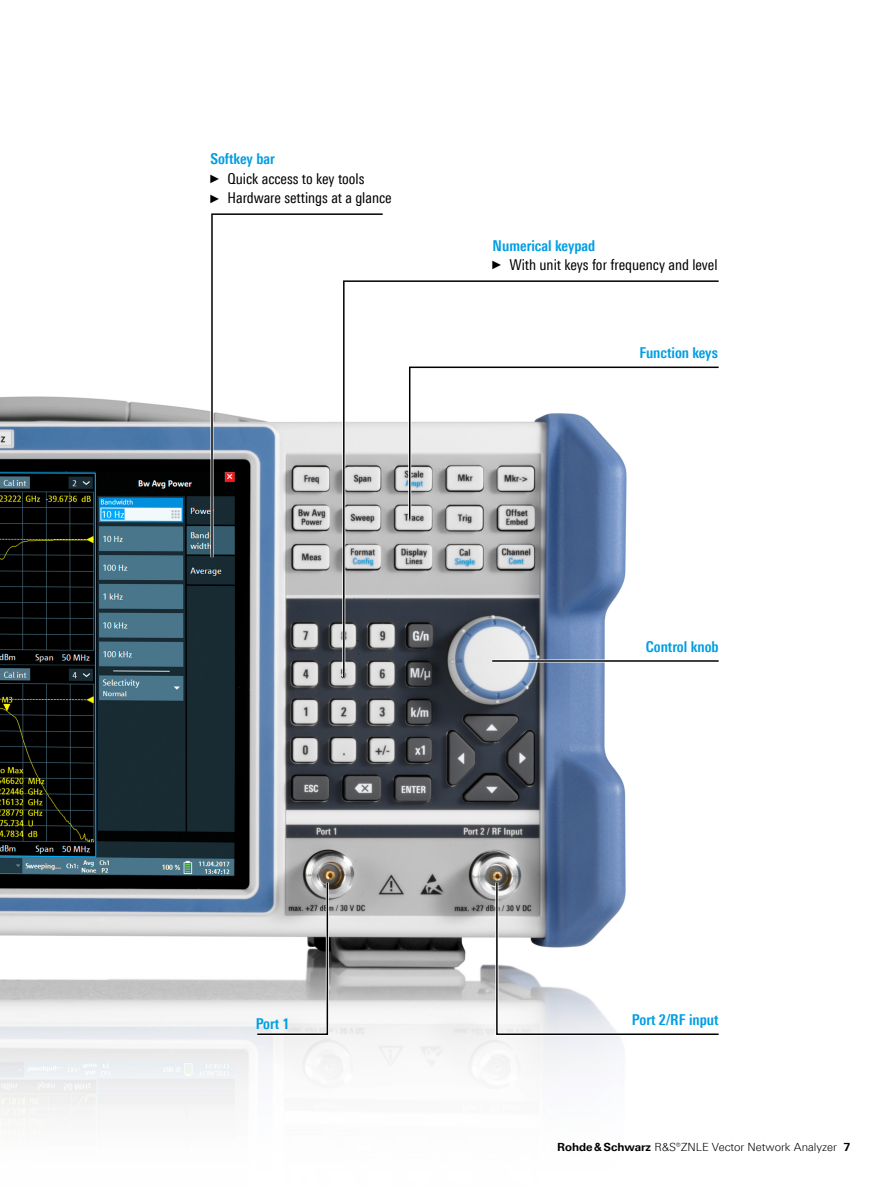
<style>
.page{position:relative;width:893px;height:1191px;background:#fff}
.page>*{position:absolute;margin:0;border:0;box-sizing:border-box;transform-origin:0 0}
.t1{font:15px "Linotype Univers 420 Cn";color:#000}
._10_pt_cond_Uebersch{font:700 15px "Linotype Univers 620 Cn";color:#009ee3}
.t2{font:300 11.25px "Linotype Univers 330";color:#000}
.s1{font-family:"Arial Narrow";font-size:12px}
.s2{font-family:"Linotype Univers 630";font-weight:700}
</style>
<div class="page">
<img style="left:0;top:396px;width:626px;height:728px">
<svg style="left:210px;top:213px;width:173px;height:346px"></svg>
<svg style="left:342px;top:280px;width:377px;height:398px"></svg>
<svg style="left:494px;top:879px;width:225px;height:158px"></svg>
<svg style="left:254px;top:879px;width:76px;height:158px"></svg>
<hr style="left:492px;top:659px;width:227px;height:3px;background:#fff">
<hr style="left:492px;top:660px;width:227px;height:1px;background:#000">
<svg style="left:407px;top:364px;width:312px;height:158px"></svg>
<svg style="left:408px;top:366px;width:311px;height:154px"></svg>
<p class="_10_pt_cond_Uebersch" style="left:210px;top:150px;width:66px">Softkey bar</p>
<p class="t1" style="left:210px;top:170px;width:155px"><span class="s1">►</span> Quick access to key tools</p>
<p class="t1" style="left:210px;top:189px;width:183px"><span class="s1">►</span> Hardware settings at a glance</p>
<p class="_10_pt_cond_Uebersch" style="left:493px;top:236px;width:104px">Numerical keypad</p>
<p class="t1" style="left:493px;top:256px;width:226px"><span class="s1">►</span> With unit keys for frequency and level</p>
<p class="_10_pt_cond_Uebersch" style="left:639px;top:343px;width:80px">Function keys</p>
<p class="_10_pt_cond_Uebersch" style="left:646px;top:638px;width:74px">Control knob</p>
<p class="_10_pt_cond_Uebersch" style="left:256px;top:1014px;width:35px">Port 1</p>
<p class="_10_pt_cond_Uebersch" style="left:632px;top:1010px;width:88px">Port 2/RF input</p>
<p class="t2" style="left:557px;top:1140px;width:295px"><span class="s2">Rohde&amp;Schwarz</span> R&amp;S®ZNLE Vector Network Analyzer <span class="s2">7</span></p>
</div>
